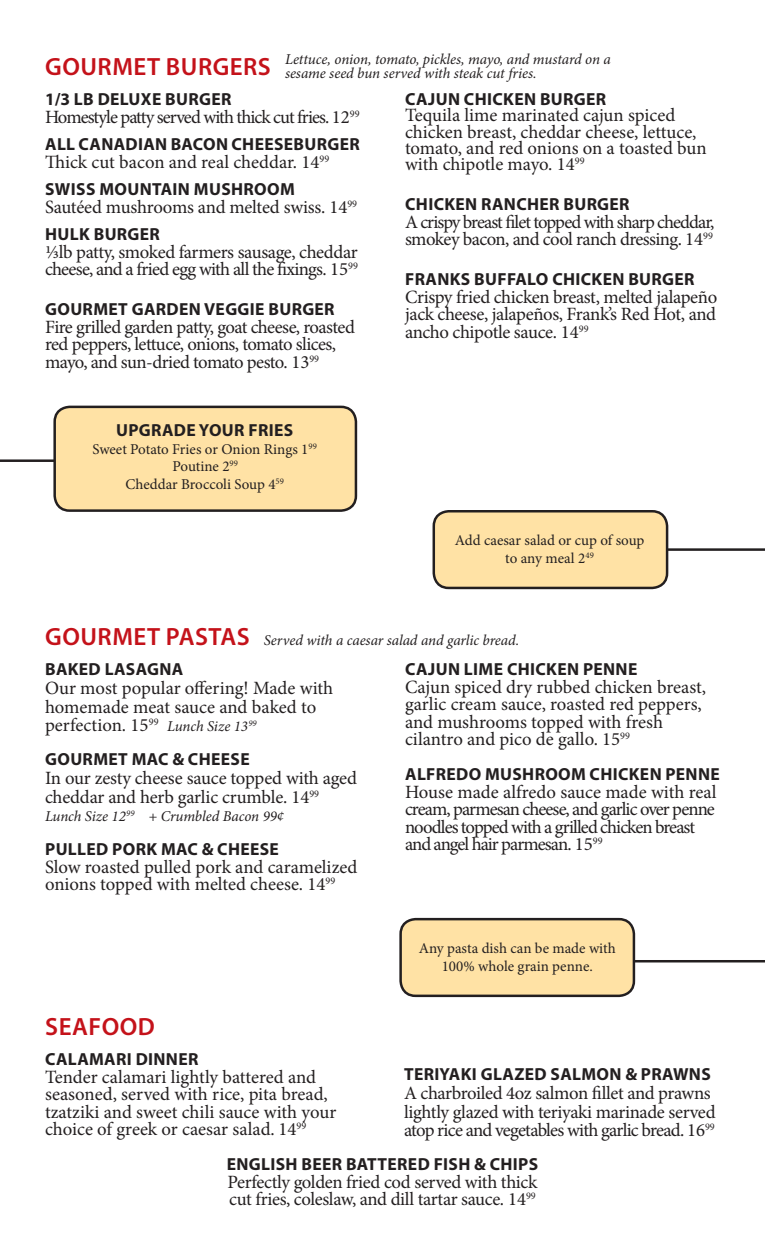
<style>
.page{position:relative;width:765px;height:1260px;background:#fff}
.page>*{position:absolute;margin:0;border:0;box-sizing:border-box;transform-origin:0 0}
.Headers{font:600 25px "Myriad Pro";letter-spacing:.02em;color:#c4121a}
.t1{font:18.75px/17.5px "Minion Pro";letter-spacing:-.015em;color:#231f20}
.t2{font:18.75px/17.5px "Minion Pro";letter-spacing:-.05em;color:#231f20}
.t3{font:18.75px/17.5px "Minion Pro";letter-spacing:-.045em;color:#231f20}
.Sub_Head{font:700 17.5px "Myriad Pro";letter-spacing:.02em;color:#231f20}
.t4{font:italic 15px "Minion Pro";letter-spacing:-.005em;color:#231f20}
.t5{font:15px/17.5px "Minion Pro";color:#231f20;text-align:center}
.s1{font-style:italic;font-size:15px}
</style>
<div class="page">
<hr style="left:442px;top:960px;width:323px;height:2px;background:#231f20">
<div style="left:401px;top:919px;width:233px;height:77px;background:#ffe2a5;border-radius:15px"></div>
<div style="left:399px;top:918px;width:236px;height:79px;border:2px solid #231f20;border-radius:15px"></div>
<hr style="left:660px;top:548px;width:105px;height:3px;background:#231f20">
<div style="left:434px;top:511px;width:233px;height:77px;background:#ffe2a5;border-radius:15px"></div>
<div style="left:433px;top:510px;width:235px;height:79px;border:2px solid #231f20;border-radius:15px"></div>
<hr style="left:0;top:459px;width:78px;height:3px;background:#231f20">
<div style="left:55px;top:407px;width:301px;height:104px;background:#ffe2a5;border-radius:15px"></div>
<div style="left:53px;top:406px;width:304px;height:106px;border:2px solid #231f20;border-radius:15px"></div>
<p class="t4" style="left:285px;top:49px;width:327px">Lettuce, onion, tomato, pickles, mayo, and mustard on a</p>
<p class="Headers" style="left:45px;top:51px;width:227px">GOURMET BURGERS</p>
<p class="t4" style="left:285px;top:63px;width:253px">sesame seed bun served with steak cut fries.</p>
<p class="Sub_Head" style="left:405px;top:88px;width:203px">CAJUN CHICKEN BURGER</p>
<p class="t1" style="left:405px;top:107px;width:303px;line-height:16.2px">Tequila lime marinated cajun spiced chicken breast, cheddar cheese, lettuce, tomato, and red onions on a toasted bun with chipotle mayo. 14<sup>99</sup></p>
<p class="Sub_Head" style="left:405px;top:193px;width:226px">CHICKEN RANCHER BURGER</p>
<p class="t3" style="left:405px;top:213px;width:311px">A crispy breast filet topped with sharp cheddar, smokey bacon, and cool ranch dressing. 14<sup>99</sup></p>
<p class="Sub_Head" style="left:405px;top:268px;width:291px">FRANKS BUFFALO CHICKEN BURGER</p>
<p class="t1" style="left:405px;top:288px;width:314px;text-align:justify">Crispy fried chicken breast, melted jalapeño jack cheese, jalapeños, Frank’s Red Hot, and ancho chipotle sauce. 14<sup>99</sup></p>
<p class="Sub_Head" style="left:45px;top:88px;width:188px">1/3 LB DELUXE BURGER</p>
<p class="t2" style="left:45px;top:108px;width:316px">Homestyle patty served with thick cut fries. 12<sup>99</sup></p>
<p class="Sub_Head" style="left:45px;top:133px;width:316px">ALL CANADIAN BACON CHEESEBURGER</p>
<p class="t1" style="left:45px;top:153px;width:286px">Thick cut bacon and real cheddar. 14<sup>99</sup></p>
<p class="Sub_Head" style="left:45px;top:178px;width:251px">SWISS MOUNTAIN MUSHROOM</p>
<p class="t1" style="left:45px;top:198px;width:314px">Sautéed mushrooms and melted swiss. 14<sup>99</sup></p>
<p class="Sub_Head" style="left:45px;top:223px;width:116px">HULK BURGER</p>
<p class="t1" style="left:45px;top:243px;width:314px">⅓lb patty, smoked farmers sausage, cheddar cheese, and a fried egg with all the fixings. 15<sup>99</sup></p>
<p class="Sub_Head" style="left:45px;top:298px;width:291px">GOURMET GARDEN VEGGIE BURGER</p>
<p class="t1" style="left:45px;top:318px;width:311px">Fire grilled garden patty, goat cheese, roasted red peppers, lettuce, onions, tomato slices, mayo, and sun-dried tomato pesto. 13<sup>99</sup></p>
<p class="Sub_Head" style="left:116px;top:419px;width:179px">UPGRADE YOUR FRIES</p>
<p class="t5" style="left:92px;top:440px;width:226px">Sweet Potato Fries or Onion Rings 1<sup>99<br></sup>Poutine 2<sup>99</sup></p>
<p class="t5" style="left:125px;top:475px;width:160px">Cheddar Broccoli Soup 4<sup>59</sup></p>
<p class="t5" style="left:455px;top:532px;width:191px">Add caesar salad or cup of soup to any meal 2<sup>49</sup></p>
<p class="Headers" style="left:45px;top:621px;width:206px">GOURMET PASTAS</p>
<p class="t4" style="left:264px;top:630px;width:257px">Served with a caesar salad and garlic bread.</p>
<p class="Sub_Head" style="left:405px;top:658px;width:234px">CAJUN LIME CHICKEN PENNE</p>
<p class="t1" style="left:405px;top:678px;width:303px">Cajun spiced dry rubbed chicken breast, garlic cream sauce, roasted red peppers, and mushrooms topped with fresh cilantro and pico de gallo. 15<sup>99</sup></p>
<p class="Sub_Head" style="left:405px;top:763px;width:316px">ALFREDO MUSHROOM CHICKEN PENNE</p>
<p class="t2" style="left:405px;top:783px;width:313px">House made alfredo sauce made with real cream, parmesan cheese, and garlic over penne noodles topped with a grilled chicken breast and angel hair parmesan. 15<sup>99</sup></p>
<p class="Sub_Head" style="left:45px;top:658px;width:140px">BAKED LASAGNA</p>
<p class="t1" style="left:45px;top:678px;width:290px;line-height:18.8px">Our most popular offering! Made with homemade meat sauce and baked to perfection. 15<sup>99</sup> <span class="s1">Lunch Size 13</span><sup>99</sup></p>
<p class="Sub_Head" style="left:45px;top:748px;width:206px">GOURMET MAC &amp; CHEESE</p>
<p class="t1" style="left:45px;top:768px;width:314px;line-height:18.8px">In our zesty cheese sauce topped with aged cheddar and herb garlic crumble. 14<sup>99</sup></p>
<p class="t4" style="left:45px;top:806px;width:241px">Lunch Size 12<sup>99</sup> + Crumbled Bacon 99¢</p>
<p class="Sub_Head" style="left:45px;top:838px;width:235px">PULLED PORK MAC &amp; CHEESE</p>
<p class="t1" style="left:45px;top:858px;width:314px">Slow roasted pulled pork and caramelized onions topped with melted cheese. 14<sup>99</sup></p>
<p class="Headers" style="left:45px;top:1011px;width:111px">SEAFOOD</p>
<p class="Sub_Head" style="left:45px;top:1048px;width:155px">CALAMARI DINNER</p>
<p class="t1" style="left:45px;top:1068px;width:293px">Tender calamari lightly battered and seasoned, served with rice, pita bread, tzatziki and sweet chili sauce with your choice of greek or caesar salad. 14<sup>99</sup></p>
<p class="t5" style="left:419px;top:940px;width:199px">Any pasta dish can be made with<br>100% whole grain penne.</p>
<p class="Sub_Head" style="left:404px;top:1063px;width:308px">TERIYAKI GLAZED SALMON &amp; PRAWNS</p>
<p class="t1" style="left:404px;top:1083px;width:313px;line-height:18.8px">A charbroiled 4oz salmon fillet and prawns lightly glazed with teriyaki marinade served atop rice and vegetables with garlic bread. 16<sup>99</sup></p>
<p class="Sub_Head" style="left:227px;top:1153px;width:313px">ENGLISH BEER BATTERED FISH &amp; CHIPS</p>
<p class="t1" style="left:228px;top:1173px;width:311px">Perfectly golden fried cod served with thick cut fries, coleslaw, and dill tartar sauce. 14<sup>99</sup></p>
</div>
